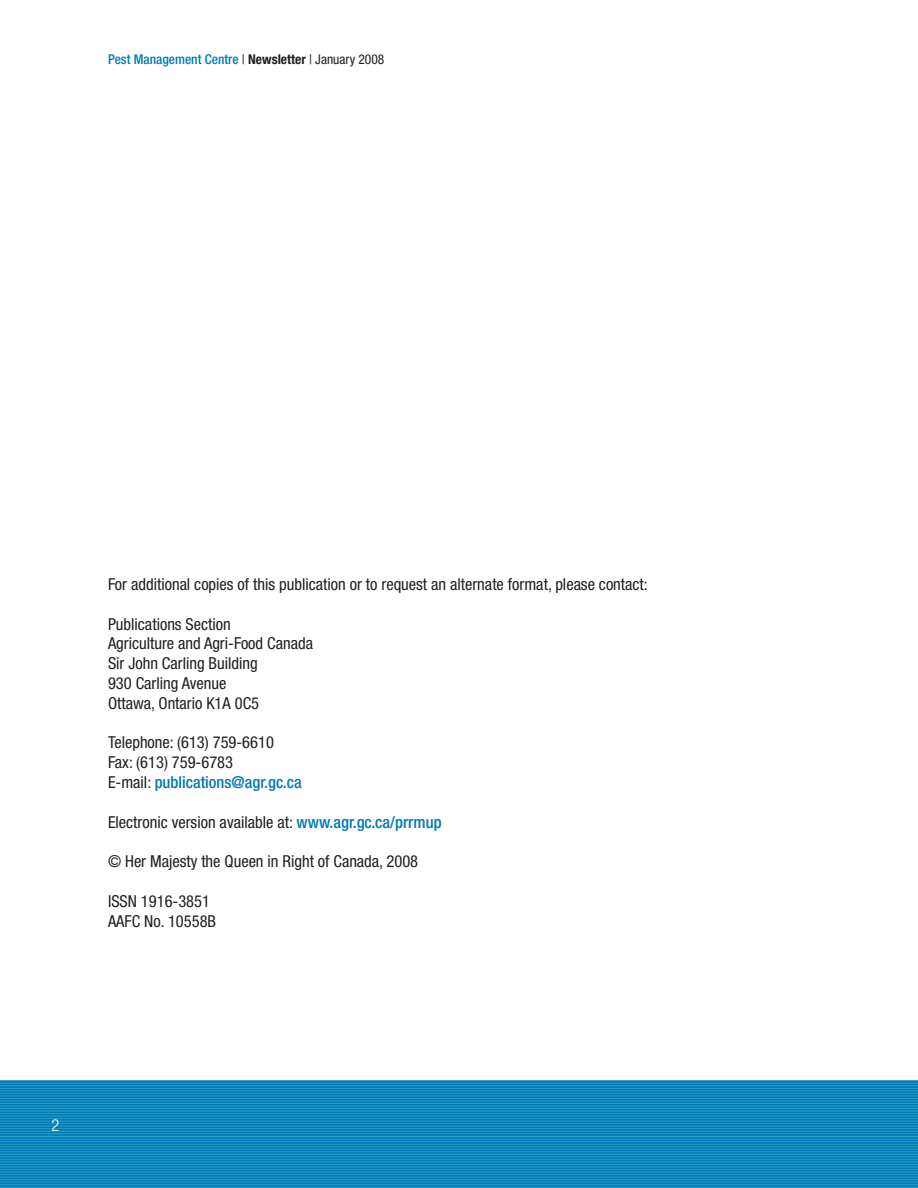
<style>
.page{position:relative;width:918px;height:1188px;background:#fff}
.page>*{position:absolute;margin:0;border:0;box-sizing:border-box;transform-origin:0 0}
.t1{font:condensed 16.5px/19.8px "Helvetica Neue";color:#231f20}
.t2{font:300 condensed 16.5px "Helvetica Neue";color:#fff}
.t3{font:500 condensed 13.5px "Helvetica Neue";color:#007ab5}
.s1{font-weight:400;color:#231f20}
.s2{font-weight:700;color:#231f20}
.s3{font-weight:500;color:#007ab5}
</style>
<div class="page">
<img style="left:0;top:1080px;width:918px;height:108px">
<p class="t3" style="left:108px;top:54px;width:278px">Pest Management Centre <span class="s1">|</span> <span class="s2">Newsletter</span> <span class="s1">| January 2008</span></p>
<p class="t1" style="left:108px;top:576px;width:541px">For additional copies of this publication or to request an alternate format, please contact:</p>
<p class="t1" style="left:108px;top:615px;width:207px">Publications Section<br>Agriculture and Agri-Food Canada<br>Sir John Carling Building<br>930 Carling Avenue<br>Ottawa, Ontario K1A 0C5</p>
<p class="t1" style="left:108px;top:734px;width:195px">Telephone: (613) 759-6610<br>Fax: (613) 759-6783<br>E-mail: <span class="s3">publications@agr.gc.ca</span></p>
<p class="t1" style="left:108px;top:813px;width:335px">Electronic version available at: <span class="s3">www.agr.gc.ca/prrmup</span></p>
<p class="t1" style="left:108px;top:853px;width:312px">© Her Majesty the Queen in Right of Canada, 2008</p>
<p class="t1" style="left:108px;top:892px;width:110px">ISSN 1916-3851<br>AAFC No. 10558B</p>
<p class="t2" style="left:52px;top:1119px;width:9px">2</p>
</div>
